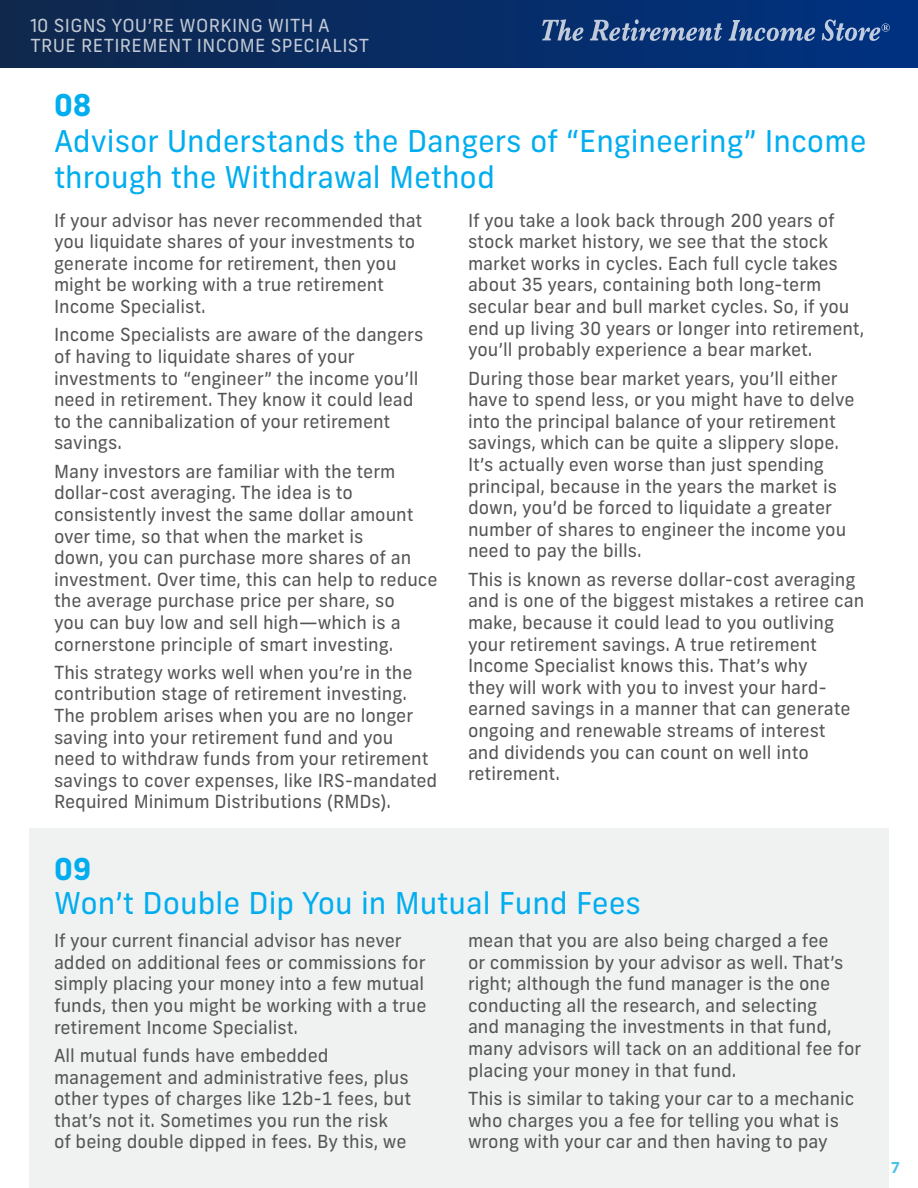
<style>
.page{position:relative;width:918px;height:1188px;background:#fff}
.page>*{position:absolute;margin:0;border:0;box-sizing:border-box;transform-origin:0 0}
.t1{font:30px/36px "Frank New";color:#00adef}
.t2{font:700 30px "Frank New";color:#00adef}
.t3{font:18px/21.6px "Frank New";color:#535453}
.t4{font:18px/20.2px "Frank New";letter-spacing:.02em;color:#fff}
.t5{font:900 15px "Lato";color:#4dc1e6}
</style>
<div class="page">
<img style="left:0;top:0;width:918px;height:68px">
<svg style="left:542px;top:19px;width:41px;height:22px"></svg>
<svg style="left:590px;top:15px;width:225px;height:26px"></svg>
<img style="left:610px;top:15px;width:197px;height:6px">
<svg style="left:822px;top:19px;width:68px;height:22px"></svg>
<div style="left:29px;top:828px;width:860px;height:360px;background:#f0f1f1"></div>
<p class="t4" style="left:30px;top:15px;width:340px">10 SIGNS YOU’RE WORKING WITH A<br>TRUE RETIREMENT INCOME SPECIALIST</p>
<h1 class="t2" style="left:54px;top:93px;width:39px">08</h1>
<h1 class="t1" style="left:54px;top:126px;width:814px">Advisor Understands the Dangers of “Engineering” Income through the Withdrawal Method</h1>
<p class="t3" style="left:54px;top:211px;width:370px">If your advisor has never recommended that you liquidate shares of your investments to generate income for retirement, then you might be working with a true retirement Income Specialist.</p>
<p class="t3" style="left:54px;top:326px;width:371px">Income Specialists are aware of the dangers of having to liquidate shares of your investments to “engineer” the income you’ll need in retirement. They know it could lead to the cannibalization of your retirement savings.</p>
<p class="t3" style="left:54px;top:462px;width:385px">Many investors are familiar with the term dollar-cost averaging. The idea is to consistently invest the same dollar amount over time, so that when the market is<br>down, you can purchase more shares of an investment. Over time, this can help to reduce the average purchase price per share, so<br>you can buy low and sell high—which is a cornerstone principle of smart investing.</p>
<p class="t3" style="left:54px;top:663px;width:385px">This strategy works well when you’re in the contribution stage of retirement investing.<br>The problem arises when you are no longer saving into your retirement fund and you need to withdraw funds from your retirement savings to cover expenses, like IRS-mandated Required Minimum Distributions (RMDs).</p>
<h1 class="t2" style="left:54px;top:857px;width:39px">09</h1>
<p class="t3" style="left:468px;top:211px;width:398px">If you take a look back through 200 years of stock market history, we see that the stock market works in cycles. Each full cycle takes about 35 years, containing both long-term secular bear and bull market cycles. So, if you end up living 30 years or longer into retirement, you’ll probably experience a bear market.</p>
<p class="t3" style="left:468px;top:369px;width:388px">During those bear market years, you’ll either have to spend less, or you might have to delve into the principal balance of your retirement savings, which can be quite a slippery slope.<br>It’s actually even worse than just spending principal, because in the years the market is down, you’d be forced to liquidate a greater number of shares to engineer the income you need to pay the bills.</p>
<p class="t3" style="left:468px;top:570px;width:398px">This is known as reverse dollar-cost averaging and is one of the biggest mistakes a retiree can make, because it could lead to you outliving your retirement savings. A true retirement Income Specialist knows this. That’s why<br>they will work with you to invest your hard&shy;earned savings in a manner that can generate ongoing and renewable streams of interest<br>and dividends you can count on well into retirement.</p>
<h1 class="t1" style="left:54px;top:888px;width:589px">Won’t Double Dip You in Mutual Fund Fees</h1>
<p class="t3" style="left:468px;top:931px;width:395px">mean that you are also being charged a fee<br>or commission by your advisor as well. That’s right; although the fund manager is the one conducting all the research, and selecting<br>and managing the investments in that fund, many advisors will tack on an additional fee for placing your money in that fund.</p>
<p class="t3" style="left:468px;top:1089px;width:388px">This is similar to taking your car to a mechanic who charges you a fee for telling you what is wrong with your car and then having to pay</p>
<p class="t3" style="left:54px;top:931px;width:374px">If your current financial advisor has never added on additional fees or commissions for simply placing your money into a few mutual funds, then you might be working with a true retirement Income Specialist.</p>
<p class="t3" style="left:54px;top:1046px;width:359px">All mutual funds have embedded management and administrative fees, plus other types of charges like 12b-1 fees, but that’s not it. Sometimes you run the risk<br>of being double dipped in fees. By this, we</p>
<p class="t5" style="left:891px;top:1159px;width:10px">7</p>
</div>
